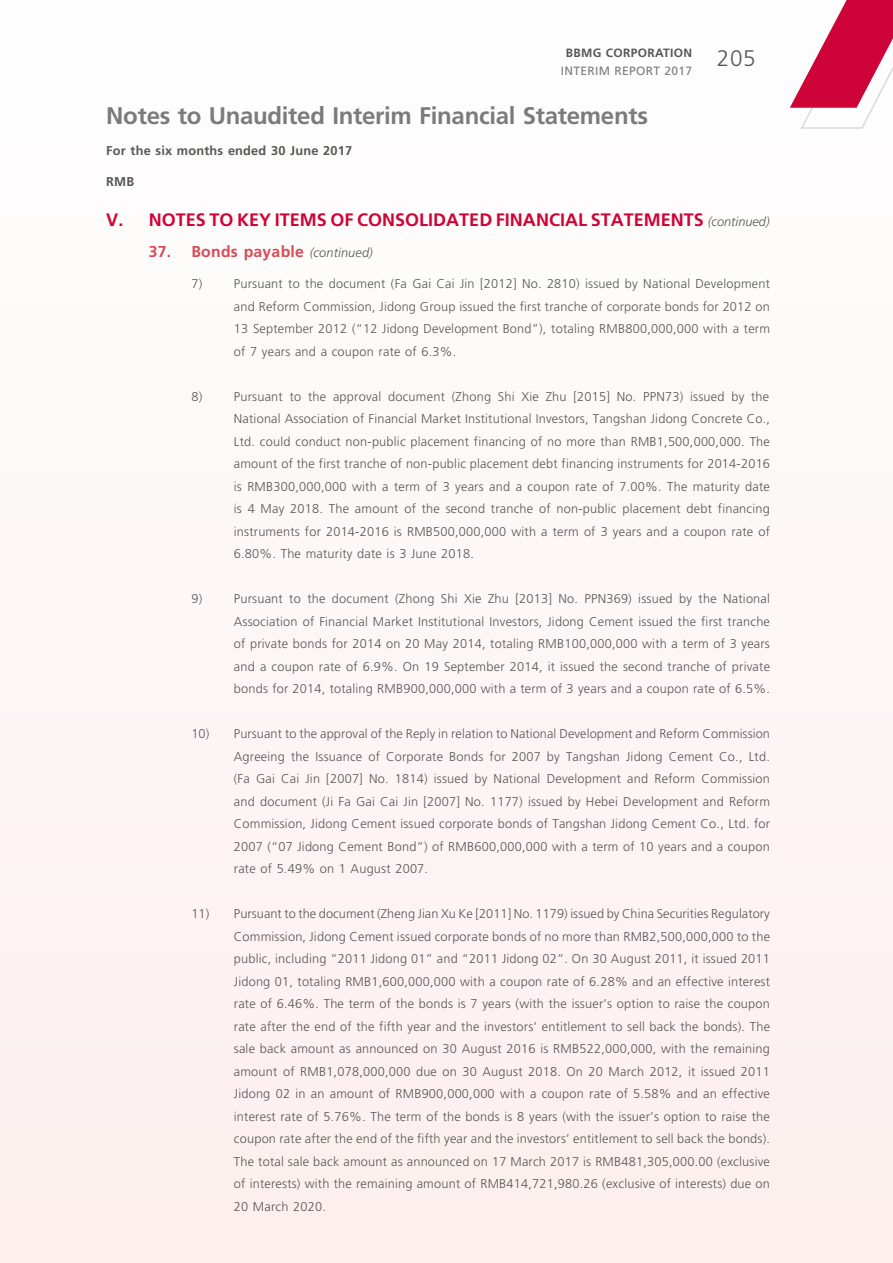
<style>
.page{position:relative;width:893px;height:1263px;background:#fdf6f6}
.page>*{position:absolute;margin:0;border:0;box-sizing:border-box;transform-origin:0 0}
.t1{font:700 24px "Frutiger LT Std";letter-spacing:-.015em;color:#7c7b7b}
.t2{font:300 22.5px "Frutiger LT Std";color:#575756}
.t3{font:700 18px "Frutiger LT Std";color:#ce0438}
.t4{font:700 15.75px "Frutiger LT Std";letter-spacing:.015em;color:#d74b55}
.t5{font:300 12.75px/22.5px "Frutiger LT Std";letter-spacing:.015em;color:#575756;text-align:justify}
.t6{font:700 12.75px "Frutiger LT Std";letter-spacing:.015em;color:#575756}
.t7{font:12px "Frutiger LT Std";letter-spacing:.03em;color:#7c7b7b}
.t8{font:700 12px "Frutiger LT Std";letter-spacing:.03em;color:#575756}
.s1{font-weight:300;font-style:italic;font-size:12.75px;color:#575756}
</style>
<div class="page">
<svg style="left:790px;top:0;width:103px;height:129px"></svg>
<p class="t8" style="left:566px;top:46px;width:128px">BBMG CORPORATION</p>
<p class="t7" style="left:561px;top:63px;width:133px">INTERIM REPORT 2017</p>
<h1 class="t1" style="left:106px;top:102px;width:543px">Notes to Unaudited Interim Financial Statements</h1>
<p class="t6" style="left:106px;top:143px;width:247px">For the six months ended 30 June 2017</p>
<p class="t6" style="left:106px;top:174px;width:30px">RMB</p>
<h2 class="t2" style="left:717px;top:45px;width:40px">205</h2>
<h3 class="t3" style="left:106px;top:209px;width:665px">V. NOTES TO KEY ITEMS OF CONSOLIDATED FINANCIAL STATEMENTS <span class="s1">(continued)</span></h3>
<p class="t4" style="left:149px;top:242px;width:226px">37. Bonds payable <span class="s1">(continued)</span></p>
<p class="t5" style="left:191px;top:273px;width:12px">7)</p>
<p class="t5" style="left:234px;top:273px;width:538px">Pursuant to the document (Fa Gai Cai Jin [2012] No. 2810) issued by National Development and Reform Commission, Jidong Group issued the first tranche of corporate bonds for 2012 on 13 September 2012 (“12 Jidong Development Bond”), totaling RMB800,000,000 with a term of 7 years and a coupon rate of 6.3%.</p>
<p class="t5" style="left:191px;top:385px;width:12px">8)</p>
<p class="t5" style="left:234px;top:385px;width:538px">Pursuant to the approval document (Zhong Shi Xie Zhu [2015] No. PPN73) issued by the National Association of Financial Market Institutional Investors, Tangshan Jidong Concrete Co., Ltd. could conduct non-public placement financing of no more than RMB1,500,000,000. The amount of the first tranche of non-public placement debt financing instruments for 2014-2016 is RMB300,000,000 with a term of 3 years and a coupon rate of 7.00%. The maturity date is 4 May 2018. The amount of the second tranche of non-public placement debt financing instruments for 2014-2016 is RMB500,000,000 with a term of 3 years and a coupon rate of 6.80%. The maturity date is 3 June 2018.</p>
<p class="t5" style="left:191px;top:588px;width:12px">9)</p>
<p class="t5" style="left:234px;top:588px;width:538px">Pursuant to the document (Zhong Shi Xie Zhu [2013] No. PPN369) issued by the National Association of Financial Market Institutional Investors, Jidong Cement issued the first tranche of private bonds for 2014 on 20 May 2014, totaling RMB100,000,000 with a term of 3 years and a coupon rate of 6.9%. On 19 September 2014, it issued the second tranche of private bonds for 2014, totaling RMB900,000,000 with a term of 3 years and a coupon rate of 6.5%.</p>
<p class="t5" style="left:234px;top:723px;width:538px;text-indent:-43px">10) Pursuant to the approval of the Reply in relation to National Development and Reform Commission Agreeing the Issuance of Corporate Bonds for 2007 by Tangshan Jidong Cement Co., Ltd. (Fa Gai Cai Jin [2007] No. 1814) issued by National Development and Reform Commission and document (Ji Fa Gai Cai Jin [2007] No. 1177) issued by Hebei Development and Reform Commission, Jidong Cement issued corporate bonds of Tangshan Jidong Cement Co., Ltd. for 2007 (“07 Jidong Cement Bond”) of RMB600,000,000 with a term of 10 years and a coupon rate of 5.49% on 1 August 2007.</p>
<p class="t5" style="left:234px;top:903px;width:538px;text-indent:-43px">11) Pursuant to the document (Zheng Jian Xu Ke [2011] No. 1179) issued by China Securities Regulatory Commission, Jidong Cement issued corporate bonds of no more than RMB2,500,000,000 to the public, including “2011 Jidong 01” and “2011 Jidong 02”. On 30 August 2011, it issued 2011<br>Jidong 01, totaling RMB1,600,000,000 with a coupon rate of 6.28% and an effective interest rate of 6.46%. The term of the bonds is 7 years (with the issuer’s option to raise the coupon rate after the end of the fifth year and the investors’ entitlement to sell back the bonds). The sale back amount as announced on 30 August 2016 is RMB522,000,000, with the remaining amount of RMB1,078,000,000 due on 30 August 2018. On 20 March 2012, it issued 2011<br>Jidong 02 in an amount of RMB900,000,000 with a coupon rate of 5.58% and an effective interest rate of 5.76%. The term of the bonds is 8 years (with the issuer’s option to raise the coupon rate after the end of the fifth year and the investors’ entitlement to sell back the bonds).<br>The total sale back amount as announced on 17 March 2017 is RMB481,305,000.00 (exclusive of interests) with the remaining amount of RMB414,721,980.26 (exclusive of interests) due on 20 March 2020.</p>
</div>
